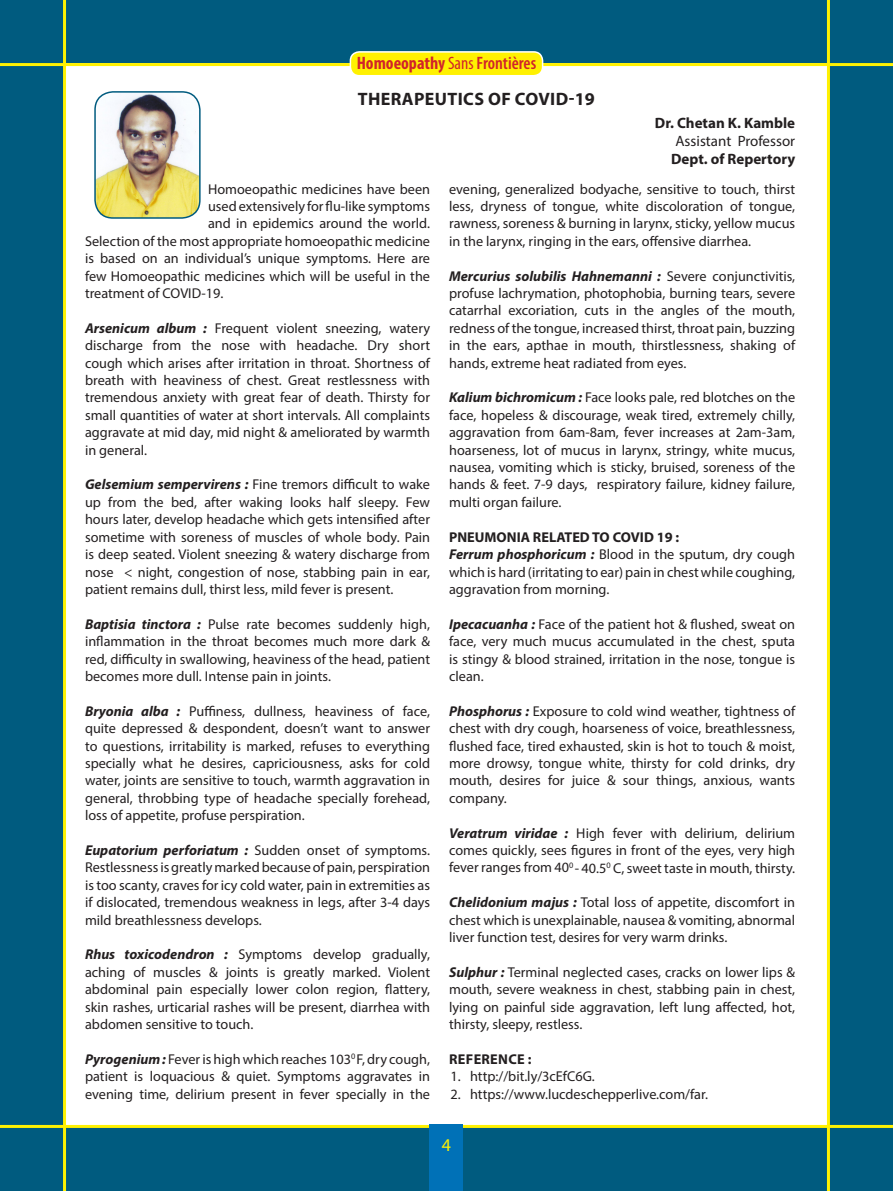
<style>
.page{position:relative;width:893px;height:1191px;background:#005b7f}
.page>*{position:absolute;margin:0;border:0;box-sizing:border-box;transform-origin:0 0}
.t1{font:700 18px/35.5px "Myriad Pro";letter-spacing:.02em;color:#231f20}
.t2{font:18px "Myriad Pro";color:#fff101}
.t3{font:700 15px "Myriad Pro";color:#231f20}
.t4{font:15px "Myriad Pro";color:#231f20}
.t5{font:14.25px/17.4px "Myriad Pro";color:#231f20;text-align:justify}
.t6{font:700 14.25px "Myriad Pro";color:#231f20}
.s1{font-stretch:condensed;color:#d1232a}
.s2{font-weight:400;font-stretch:condensed;color:#d1232a}
.s3{font-weight:600;font-stretch:condensed;color:#d1232a}
.s4{font-weight:700;font-style:italic}
.s5{font-weight:700}
</style>
<div class="page">
<div style="left:64px;top:64px;width:765px;height:1063px;background:#fff"></div>
<hr style="left:63px;top:0;width:3px;height:1191px;background:#fff101">
<hr style="left:827px;top:0;width:3px;height:1191px;background:#fff101">
<hr style="left:0;top:63px;width:893px;height:3px;background:#fff101">
<hr style="left:0;top:1125px;width:893px;height:3px;background:#fff101">
<div style="left:430px;top:1124px;width:33px;height:67px;background:#0071b7"></div>
<div style="left:350px;top:52px;width:193px;height:24px;background:#fff101;border-radius:9px"></div>
<div style="left:350px;top:51px;width:193px;height:25px;border:2px solid #fff;border-radius:9px"></div>
<img style="left:95px;top:92px;width:103px;height:126px">
<div style="left:94px;top:91px;width:107px;height:128px;border:2px solid #005b7f;border-radius:18px"></div>
<p class="t1" style="left:357px;top:45px;width:239px"><span class="s1">Homoeopathy</span> <span class="s2">Sans</span> <span class="s3">Frontières<br></span>THERAPEUTICS OF COVID-19</p>
<p class="t3" style="left:655px;top:113px;width:142px">Dr. Chetan K. Kamble</p>
<p class="t4" style="left:675px;top:132px;width:121px">Assistant Professor</p>
<p class="t3" style="left:671px;top:149px;width:126px">Dept. of Repertory</p>
<p class="t5" style="left:208px;top:180px;width:223px">Homoeopathic medicines have been</p>
<p class="t5" style="left:208px;top:197px;width:223px">used extensively for flu-like symptoms</p>
<p class="t5" style="left:208px;top:215px;width:224px">and in epidemics around the world.</p>
<p class="t5" style="left:85px;top:232px;width:347px">Selection of the most appropriate homoeopathic medicine</p>
<p class="t5" style="left:85px;top:249px;width:347px">is based on an individual’s unique symptoms. Here are</p>
<p class="t5" style="left:85px;top:267px;width:347px">few Homoeopathic medicines which will be useful in the</p>
<p class="t5" style="left:85px;top:284px;width:140px">treatment of COVID-19.</p>
<p class="t5" style="left:85px;top:319px;width:347px"><span class="s4">Arsenicum album :</span> Frequent violent sneezing, watery discharge from the nose with headache. Dry short cough which arises after irritation in throat. Shortness of breath with heaviness of chest. Great restlessness with tremendous anxiety with great fear of death. Thirsty for small quantities of water at short intervals. All complaints aggravate at mid day, mid night &amp; ameliorated by warmth in general.</p>
<p class="t5" style="left:85px;top:476px;width:347px"><span class="s4">Gelsemium sempervirens :</span> Fine tremors difficult to wake up from the bed, after waking looks half sleepy. Few hours later, develop headache which gets intensified after sometime with soreness of muscles of whole body. Pain is deep seated. Violent sneezing &amp; watery discharge from nose &lt; night, congestion of nose, stabbing pain in ear, patient remains dull, thirst less, mild fever is present.</p>
<p class="t5" style="left:85px;top:615px;width:347px"><span class="s4">Baptisia tinctora :</span> Pulse rate becomes suddenly high, inflammation in the throat becomes much more dark &amp; red, difficulty in swallowing, heaviness of the head, patient becomes more dull. Intense pain in joints.</p>
<p class="t5" style="left:85px;top:702px;width:347px"><span class="s4">Bryonia alba :</span> Puffiness, dullness, heaviness of face, quite depressed &amp; despondent, doesn’t want to answer to questions, irritability is marked, refuses to everything specially what he desires, capriciousness, asks for cold water, joints are sensitive to touch, warmth aggravation in general, throbbing type of headache specially forehead, loss of appetite, profuse perspiration.</p>
<p class="t5" style="left:85px;top:841px;width:347px"><span class="s4">Eupatorium perforiatum :</span> Sudden onset of symptoms.<br>Restlessness is greatly marked because of pain, perspiration is too scanty, craves for icy cold water, pain in extremities as if dislocated, tremendous weakness in legs, after 3-4 days mild breathlessness develops.</p>
<p class="t5" style="left:85px;top:945px;width:347px"><span class="s4">Rhus toxicodendron :</span> Symptoms develop gradually, aching of muscles &amp; joints is greatly marked. Violent abdominal pain especially lower colon region, flattery, skin rashes, urticarial rashes will be present, diarrhea with abdomen sensitive to touch.</p>
<p class="t5" style="left:85px;top:1050px;width:347px"><span class="s4">Pyrogenium :</span> Fever is high which reaches 103<sup>0</sup> F, dry cough, patient is loquacious &amp; quiet. Symptoms aggravates in evening time, delirium present in fever specially in the</p>
<p class="t5" style="left:449px;top:180px;width:348px">evening, generalized bodyache, sensitive to touch, thirst less, dryness of tongue, white discoloration of tongue, rawness, soreness &amp; burning in larynx, sticky, yellow mucus in the larynx, ringing in the ears, offensive diarrhea.</p>
<p class="t5" style="left:449px;top:267px;width:348px"><span class="s4">Mercurius solubilis Hahnemanni :</span> Severe conjunctivitis, profuse lachrymation, photophobia, burning tears, severe catarrhal excoriation, cuts in the angles of the mouth, redness of the tongue, increased thirst, throat pain, buzzing in the ears, apthae in mouth, thirstlessness, shaking of hands, extreme heat radiated from eyes.</p>
<p class="t5" style="left:449px;top:389px;width:348px"><span class="s4">Kalium bichromicum :</span> Face looks pale, red blotches on the face, hopeless &amp; discourage, weak tired, extremely chilly, aggravation from 6am-8am, fever increases at 2am-3am, hoarseness, lot of mucus in larynx, stringy, white mucus, nausea, vomiting which is sticky, bruised, soreness of the hands &amp; feet. 7-9 days, respiratory failure, kidney failure, multi organ failure.</p>
<p class="t5" style="left:449px;top:528px;width:348px;text-align:left"><span class="s5">PNEUMONIA RELATED TO COVID 19 :<br></span><span class="s4">Ferrum phosphoricum :</span> Blood in the sputum, dry cough which is hard (irritating to ear) pain in chest while coughing, aggravation from morning.</p>
<p class="t5" style="left:449px;top:615px;width:348px"><span class="s4">Ipecacuanha :</span> Face of the patient hot &amp; flushed, sweat on face, very much mucus accumulated in the chest, sputa is stingy &amp; blood strained, irritation in the nose, tongue is clean.</p>
<p class="t5" style="left:449px;top:702px;width:348px"><span class="s4">Phosphorus :</span> Exposure to cold wind weather, tightness of chest with dry cough, hoarseness of voice, breathlessness, flushed face, tired exhausted, skin is hot to touch &amp; moist, more drowsy, tongue white, thirsty for cold drinks, dry mouth, desires for juice &amp; sour things, anxious, wants company.</p>
<p class="t5" style="left:449px;top:824px;width:348px"><span class="s4">Veratrum viridae :</span> High fever with delirium, delirium comes quickly, sees figures in front of the eyes, very high fever ranges from 40<sup>0</sup> - 40.5<sup>0</sup> C, sweet taste in mouth, thirsty.</p>
<p class="t5" style="left:449px;top:893px;width:348px"><span class="s4">Chelidonium majus :</span> Total loss of appetite, discomfort in chest which is unexplainable, nausea &amp; vomiting, abnormal liver function test, desires for very warm drinks.</p>
<p class="t5" style="left:449px;top:963px;width:348px"><span class="s4">Sulphur :</span> Terminal neglected cases, cracks on lower lips &amp; mouth, severe weakness in chest, stabbing pain in chest, lying on painful side aggravation, left lung affected, hot, thirsty, sleepy, restless.</p>
<p class="t6" style="left:449px;top:1049px;width:18px">Refere</p>
<p class="t6" style="left:498px;top:1049px;width:35px">nce :</p>
<p class="t5" style="left:451px;top:1067px;width:146px">1. http://bit.ly/3cEfC6G.</p>
<p class="t5" style="left:451px;top:1085px;width:259px">2. https://www.lucdeschepperlive.com/far.</p>
<p class="t2" style="left:442px;top:1134px;width:11px">4</p>
</div>
